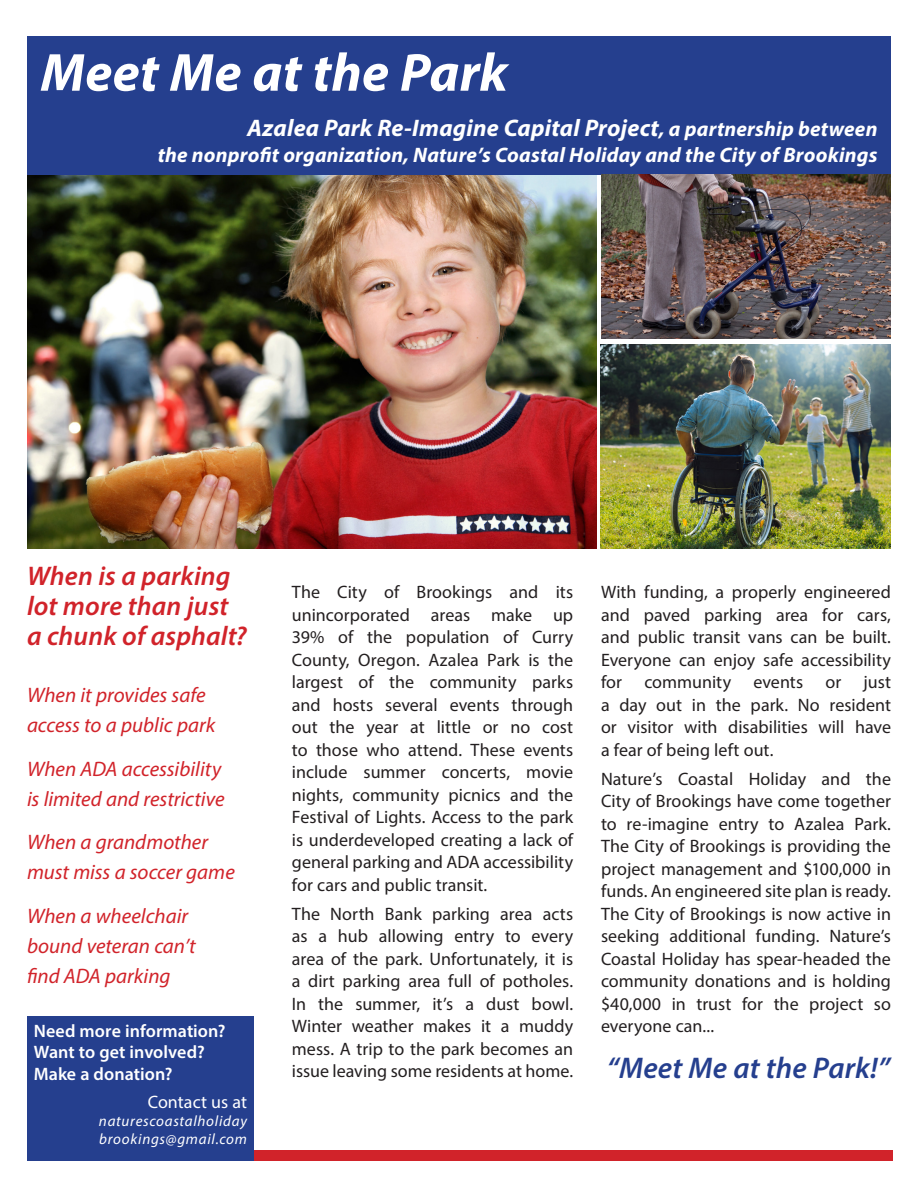
<style>
.page{position:relative;width:918px;height:1188px;background:#fff}
.page>*{position:absolute;margin:0;border:0;box-sizing:border-box;transform-origin:0 0}
.t1{font:italic 700 54px "Myriad Pro";letter-spacing:.005em;color:#fff}
.t2{font:italic 600 30px "Myriad Pro";letter-spacing:.005em;color:#253f8e}
.t3{font:italic 600 27px/30px "Myriad Pro";letter-spacing:.005em;color:#d1232a}
.t4{font:italic 700 24px "Myriad Pro";letter-spacing:.01em;color:#fff}
.t5{font:italic 21px/30px "Myriad Pro";color:#d1232a}
.t6{font:italic 700 21px "Myriad Pro";letter-spacing:.01em;color:#fff}
.t7{font:18px/22.5px "Myriad Pro";color:#231f20;text-align:justify}
.t8{font:600 18px/21.6px "Myriad Pro";letter-spacing:.005em;color:#fff}
.t9{font:18px "Myriad Pro";color:#fff}
.t10{font:italic 15px/18px "Myriad Pro";letter-spacing:.05em;color:#fff}
.s1{font-size:21px}
</style>
<div class="page">
<div style="left:254px;top:1150px;width:639px;height:11px;background:#d1232a"></div>
<img style="left:27px;top:175px;width:569px;height:374px">
<div style="left:27px;top:1016px;width:227px;height:145px;background:#253f8e"></div>
<div style="left:27px;top:37px;width:864px;height:138px;background:#253f8e"></div>
<img style="left:600px;top:344px;width:291px;height:205px">
<img style="left:601px;top:175px;width:290px;height:164px">
<p class="t1" style="left:40px;top:37px;width:469px">Meet Me at the Park</p>
<p class="t4" style="left:247px;top:113px;width:632px">Azalea Park Re-Imagine Capital Project<span class="s1">, a partnership between</span></p>
<p class="t6" style="left:158px;top:141px;width:721px">the nonprofit organization, Nature’s Coastal Holiday and the City of Brookings</p>
<p class="t3" style="left:27px;top:561px;width:221px">When is a parking lot more than just a chunk of asphalt?</p>
<p class="t5" style="left:27px;top:680px;width:190px">When it provides safe access to a public park</p>
<p class="t5" style="left:27px;top:753px;width:199px">When ADA accessibility is limited and restrictive</p>
<p class="t5" style="left:27px;top:827px;width:209px">When a grandmother must miss a soccer game</p>
<p class="t5" style="left:27px;top:900px;width:170px">When a wheelchair bound veteran can’t find ADA parking</p>
<p class="t8" style="left:34px;top:1019px;width:193px">Need more information?<br>Want to get involved?</p>
<p class="t8" style="left:34px;top:1062px;width:140px">Make a donation?</p>
<p class="t9" style="left:148px;top:1091px;width:101px">Contact us at</p>
<p class="t10" style="left:99px;top:1112px;width:150px">naturescoastalholiday brookings@gmail.com</p>
<p class="t7" style="left:292px;top:580px;width:283px">The City of Brookings and its unincorporated areas make up 39% of the population of Curry County, Oregon. Azalea Park is the largest of the community parks and hosts several events through out the year at little or no cost to those who attend. These events include summer concerts, movie nights, community picnics and the Festival of Lights. Access to the park is underdeveloped creating a lack of general parking and ADA accessibility for cars and public transit.</p>
<p class="t7" style="left:292px;top:902px;width:283px">The North Bank parking area acts as a hub allowing entry to every area of the park. Unfortunately, it is a dirt parking area full of potholes.<br>In the summer, it’s a dust bowl.<br>Winter weather makes it a muddy mess. A trip to the park becomes an issue leaving some residents at home.</p>
<p class="t7" style="left:601px;top:580px;width:292px">With funding, a properly engineered and paved parking area for cars, and public transit vans can be built.<br>Everyone can enjoy safe accessibility for community events or just a day out in the park. No resident or visitor with disabilities will have a fear of being left out.</p>
<p class="t7" style="left:601px;top:767px;width:292px">Nature’s Coastal Holiday and the City of Brookings have come together to re-imagine entry to Azalea Park.<br>The City of Brookings is providing the project management and $100,000 in funds. An engineered site plan is ready.<br>The City of Brookings is now active in seeking additional funding. Nature’s Coastal Holiday has spear-headed the community donations and is holding $40,000 in trust for the project so everyone can...</p>
<p class="t2" style="left:607px;top:1048px;width:285px">“Meet Me at the Park!”</p>
</div>
